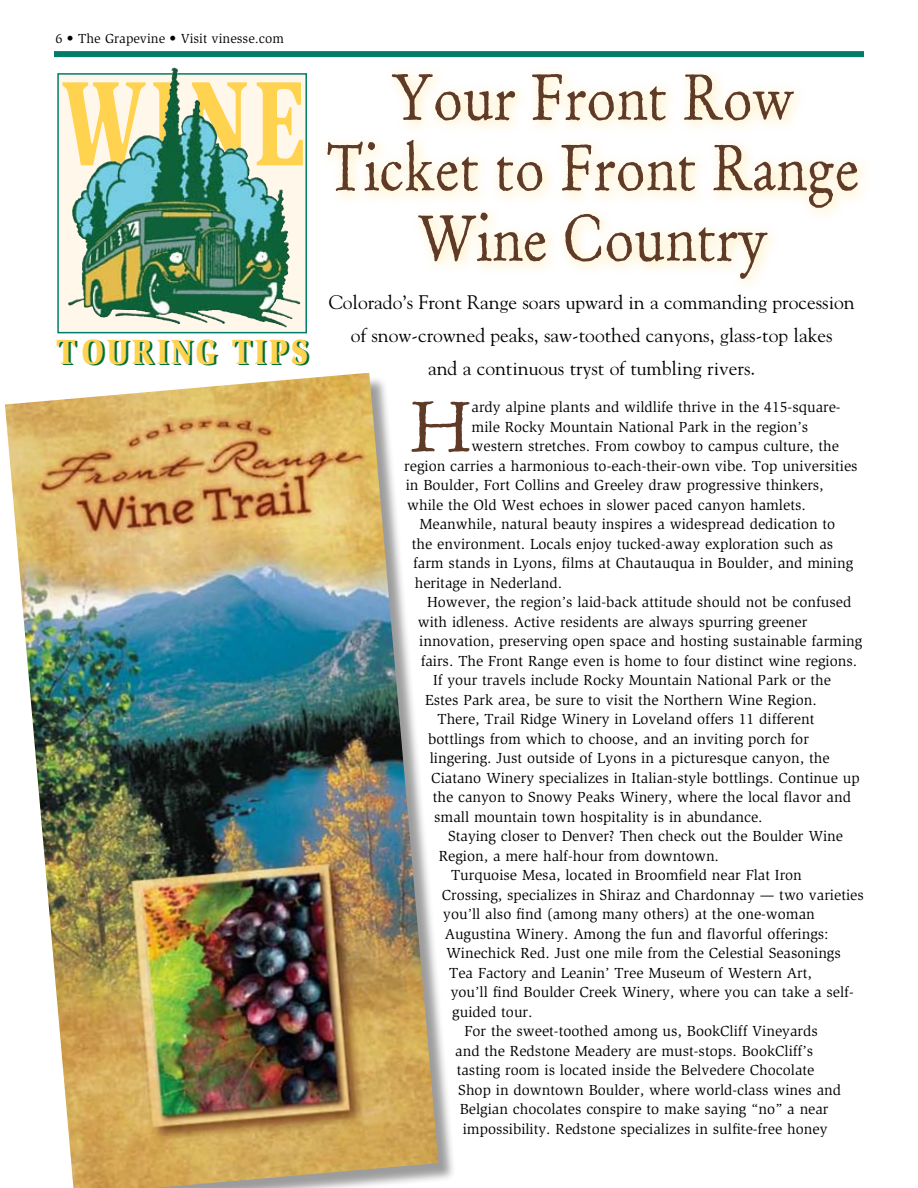
<style>
.page{position:relative;width:918px;height:1188px;background:#fff}
.page>*{position:absolute;margin:0;border:0;box-sizing:border-box;transform-origin:0 0}
.t1{font:70.5px "Old Claude LP Std";color:#5f3a27}
.t2{font:64.5px/70.5px "Old Claude LP Std";color:#5f3a27;text-align:center;scale:.86 1}
.t3{font:900 36px "Slimbach Std";letter-spacing:.105em;color:#00703c;scale:.84 1}
.t4{font:19.5px/33px "Goudy Std";color:#000;text-align:center}
.t5{font:15px "Slimbach Std";color:#000}
.t6{font:13.5px "Slimbach Std";color:#000}
.s1{color:#ffd24f}
</style>
<div class="page">
<div style="left:54px;top:51px;width:810px;height:6px;background:#007d68"></div>
<img style="left:59px;top:75px;width:246px;height:256px">
<svg style="left:62px;top:82px;width:84px;height:83px;background:#fbe195"></svg>
<svg style="left:153px;top:82px;width:27px;height:83px"></svg>
<svg style="left:192px;top:82px;width:55px;height:83px;background:#b8c48f"></svg>
<svg style="left:257px;top:82px;width:46px;height:83px;background:#ffe398"></svg>
<div style="left:57px;top:73px;width:250px;height:260px;border:1px solid #007d68"></div>
<img style="left:121px;top:67px;width:53px;height:97px">
<div style="left:317px;top:64px;width:554px;height:228px;background:#ffd24f;opacity:.5"></div>
<div style="left:7px;top:375px;width:449px;height:813px;background:#000;opacity:.39"></div>
<img style="left:5px;top:373px;width:433px;height:815px">
<p class="t6" style="left:56px;top:31px;width:230px">6 • The Grapevine • Visit vinesse.com</p>
<h3 class="t3" style="left:58px;top:330px;width:299px">TOURING <span class="s1">TIPS</span></h3>
<h2 class="t2" style="left:327px;top:63px;width:621px">Your Front Row<br>Ticket to Front Range<br>Wine Country</h2>
<h3 class="t4" style="left:329px;top:285px;width:527px">Colorado’s Front Range soars upward in a commanding procession of snow-crowned peaks, saw-toothed canyons, glass-top lakes<br>and a continuous tryst of tumbling rivers.</h3>
<h1 class="t1" style="left:410px;top:383px;width:64px">H</h1>
<p class="t5" style="left:472px;top:399px;width:371px">ardy alpine plants and wildlife thrive in the 415-square-</p>
<p class="t5" style="left:472px;top:418px;width:338px">mile Rocky Mountain National Park in the region’s</p>
<p class="t5" style="left:472px;top:438px;width:369px">western stretches. From cowboy to campus culture, the</p>
<p class="t5" style="left:404px;top:457px;width:455px">region carries a harmonious to-each-their-own vibe. Top universities</p>
<p class="t5" style="left:406px;top:477px;width:419px">in Boulder, Fort Collins and Greeley draw progressive thinkers,</p>
<p class="t5" style="left:407px;top:496px;width:400px">while the Old West echoes in slower paced canyon hamlets.</p>
<p class="t5" style="left:420px;top:516px;width:417px">Meanwhile, natural beauty inspires a widespread dedication to</p>
<p class="t5" style="left:412px;top:535px;width:423px">the environment. Locals enjoy tucked-away exploration such as</p>
<p class="t5" style="left:413px;top:555px;width:441px">farm stands in Lyons, films at Chautauqua in Boulder, and mining</p>
<p class="t5" style="left:415px;top:574px;width:149px">heritage in Nederland.</p>
<p class="t5" style="left:427px;top:594px;width:426px">However, the region’s laid-back attitude should not be confused</p>
<p class="t5" style="left:418px;top:613px;width:391px">with idleness. Active residents are always spurring greener</p>
<p class="t5" style="left:419px;top:633px;width:445px">innovation, preserving open space and hosting sustainable farming</p>
<p class="t5" style="left:421px;top:652px;width:438px">fairs. The Front Range even is home to four distinct wine regions.</p>
<p class="t5" style="left:433px;top:672px;width:400px">If your travels include Rocky Mountain National Park or the</p>
<p class="t5" style="left:425px;top:691px;width:393px">Estes Park area, be sure to visit the Northern Wine Region.</p>
<p class="t5" style="left:438px;top:711px;width:378px">There, Trail Ridge Winery in Loveland offers 11 different</p>
<p class="t5" style="left:428px;top:730px;width:382px">bottlings from which to choose, and an inviting porch for</p>
<p class="t5" style="left:430px;top:750px;width:401px">lingering. Just outside of Lyons in a picturesque canyon, the</p>
<p class="t5" style="left:431px;top:769px;width:430px">Ciatano Winery specializes in Italian-style bottlings. Continue up</p>
<p class="t5" style="left:433px;top:789px;width:420px">the canyon to Snowy Peaks Winery, where the local flavor and</p>
<p class="t5" style="left:434px;top:808px;width:330px">small mountain town hospitality is in abundance.</p>
<p class="t5" style="left:448px;top:828px;width:397px">Staying closer to Denver? Then check out the Boulder Wine</p>
<p class="t5" style="left:439px;top:847px;width:282px">Region, a mere half-hour from downtown.</p>
<p class="t5" style="left:451px;top:867px;width:352px">Turquoise Mesa, located in Broomfield near Flat Iron</p>
<p class="t5" style="left:442px;top:886px;width:424px">Crossing, specializes in Shiraz and Chardonnay — two varieties</p>
<p class="t5" style="left:443px;top:906px;width:373px">you’ll also find (among many others) at the one-woman</p>
<p class="t5" style="left:445px;top:925px;width:385px">Augustina Winery. Among the fun and flavorful offerings:</p>
<p class="t5" style="left:446px;top:945px;width:396px">Winechick Red. Just one mile from the Celestial Seasonings</p>
<p class="t5" style="left:449px;top:964px;width:364px">Tea Factory and Leanin’ Tree Museum of Western Art,</p>
<p class="t5" style="left:451px;top:984px;width:404px">you’ll find Boulder Creek Winery, where you can take a self-</p>
<p class="t5" style="left:452px;top:1003px;width:82px">guided tour.</p>
<p class="t5" style="left:465px;top:1023px;width:355px">For the sweet-toothed among us, BookCliff Vineyards</p>
<p class="t5" style="left:455px;top:1042px;width:359px">and the Redstone Meadery are must-stops. BookCliff’s</p>
<p class="t5" style="left:457px;top:1062px;width:359px">tasting room is located inside the Belvedere Chocolate</p>
<p class="t5" style="left:458px;top:1081px;width:384px">Shop in downtown Boulder, where world-class wines and</p>
<p class="t5" style="left:460px;top:1101px;width:370px">Belgian chocolates conspire to make saying “no” a near</p>
<p class="t5" style="left:463px;top:1120px;width:366px">impossibility. Redstone specializes in sulfite-free honey</p>
</div>
